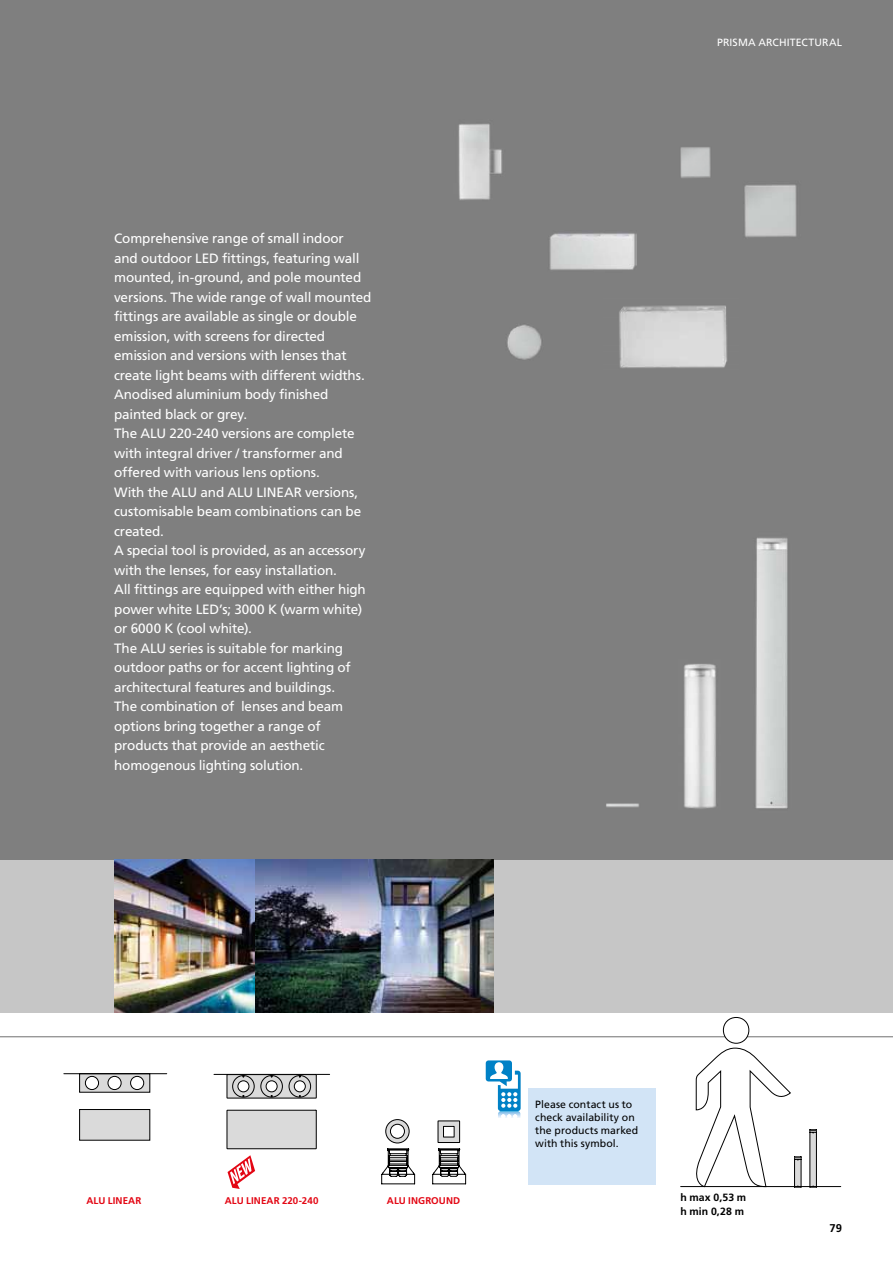
<style>
.page{position:relative;width:893px;height:1263px;background:#fff}
.page>*{position:absolute;margin:0;border:0;box-sizing:border-box;transform-origin:0 0}
.t1{font:13.5px/19.5px "Frutiger LT Std";letter-spacing:-.015em;color:#fff}
.t2{font:700 11.25px "Frutiger LT Std";color:#000}
.t3{font:10.5px/12.8px "Frutiger LT Std";letter-spacing:.005em;color:#000}
.t4{font:10.5px "Frutiger LT Std";letter-spacing:.015em;color:#fff}
.t5{font:700 10.5px/13.5px "Frutiger LT Std";letter-spacing:.005em;color:#000}
.t6{font:700 9.75px "Frutiger LT Std";letter-spacing:.01em;color:#e30613}
</style>
<div class="page">
<div style="left:0;top:860px;width:893px;height:153px;background:#c6c6c6"></div>
<div style="left:528px;top:1089px;width:128px;height:96px;background:#d2e4f6"></div>
<div style="left:0;top:0;width:893px;height:860px;background:#7f7f7f"></div>
<img style="left:115px;top:860px;width:141px;height:153px">
<img style="left:458px;top:123px;width:44px;height:77px">
<img style="left:549px;top:233px;width:87px;height:37px">
<img style="left:680px;top:147px;width:31px;height:31px">
<img style="left:744px;top:184px;width:53px;height:53px">
<img style="left:619px;top:305px;width:108px;height:63px">
<img style="left:507px;top:324px;width:35px;height:36px">
<svg style="left:386px;top:1119px;width:23px;height:24px"></svg>
<div style="left:386px;top:1119px;width:23px;height:24px;border:1px solid #000;border-radius:50%"></div>
<div style="left:390px;top:1124px;width:14px;height:14px;background:#fff;border-radius:50%"></div>
<div style="left:390px;top:1124px;width:15px;height:14px;border:1px solid #000;border-radius:50%"></div>
<svg style="left:381px;top:1148px;width:85px;height:36px"></svg>
<svg style="left:438px;top:1121px;width:22px;height:21px"></svg>
<div style="left:438px;top:1121px;width:22px;height:22px;border:1px solid #000"></div>
<div style="left:443px;top:1126px;width:11px;height:11px;background:#fff"></div>
<div style="left:443px;top:1126px;width:11px;height:11px;border:1px solid #000"></div>
<div style="left:80px;top:1109px;width:70px;height:31px;background:#dadada"></div>
<div style="left:79px;top:1109px;width:71px;height:31px;border:1px solid #000"></div>
<div style="left:80px;top:1074px;width:70px;height:18px;background:#dadada"></div>
<div style="left:85px;top:1076px;width:14px;height:13px;background:#fff;border-radius:50%"></div>
<div style="left:85px;top:1076px;width:14px;height:14px;border:1px solid #000;border-radius:50%"></div>
<div style="left:131px;top:1076px;width:13px;height:13px;background:#fff;border-radius:50%"></div>
<div style="left:130px;top:1076px;width:14px;height:14px;border:1px solid #000;border-radius:50%"></div>
<div style="left:108px;top:1076px;width:13px;height:13px;background:#fff;border-radius:50%"></div>
<div style="left:108px;top:1076px;width:13px;height:14px;border:1px solid #000;border-radius:50%"></div>
<hr style="left:64px;top:1073px;width:103px;height:1px;background:#000">
<hr style="left:214px;top:1074px;width:116px;height:1px;background:#000">
<svg style="left:227px;top:1110px;width:90px;height:39px;background:#cecece"></svg>
<svg style="left:227px;top:1074px;width:90px;height:24px;background:#acacac"></svg>
<svg style="left:228px;top:1155px;width:27px;height:34px"></svg>
<svg style="left:486px;top:1060px;width:35px;height:58px"></svg>
<img style="left:684px;top:664px;width:32px;height:145px">
<img style="left:755px;top:537px;width:33px;height:272px">
<img style="left:606px;top:803px;width:33px;height:5px">
<img style="left:256px;top:860px;width:237px;height:153px">
<hr style="left:0;top:1036px;width:893px;height:1px;background:#706f6f">
<hr style="left:681px;top:1186px;width:160px;height:1px;background:#000">
<svg style="left:692px;top:1017px;width:110px;height:171px"></svg>
<div style="left:810px;top:1132px;width:6px;height:55px;background:#dadada"></div>
<hr style="left:810px;top:1130px;width:1px;height:57px;background:#000">
<hr style="left:816px;top:1130px;width:1px;height:57px;background:#000">
<svg style="left:810px;top:1129px;width:7px;height:4px"></svg>
<p class="t1" style="left:114px;top:229px;width:259px">Comprehensive range of small indoor<br>and outdoor LED fittings, featuring wall mounted, in-ground, and pole mounted versions. The wide range of wall mounted fittings are available as single or double emission, with screens for directed emission and versions with lenses that create light beams with different widths.<br>Anodised aluminium body finished painted black or grey.<br>The ALU 220-240 versions are complete with integral driver / transformer and offered with various lens options.<br>With the ALU and ALU LINEAR versions, customisable beam combinations can be created.<br>A special tool is provided, as an accessory with the lenses, for easy installation.<br>All fittings are equipped with either high power white LED’s; 3000 K (warm white) or 6000 K (cool white).<br>The ALU series is suitable for marking outdoor paths or for accent lighting of architectural features and buildings.<br>The combination of lenses and beam options bring together a range of products that provide an aesthetic homogenous lighting solution.</p>
<p class="t4" style="left:717px;top:38px;width:126px">PRISMA ARCHITECTURAL</p>
<p class="t6" style="left:86px;top:1195px;width:56px">ALU LINEAR</p>
<p class="t6" style="left:387px;top:1195px;width:75px">ALU INGROUND</p>
<p class="t6" style="left:225px;top:1195px;width:95px">ALU LINEAR 220-240</p>
<p class="t3" style="left:535px;top:1099px;width:105px">Please contact us to check availability on the products marked with this symbol.</p>
<p class="t5" style="left:680px;top:1191px;width:67px">h max 0,53 m h min 0,28 m</p>
<p class="t2" style="left:829px;top:1221px;width:14px">79</p>
</div>
